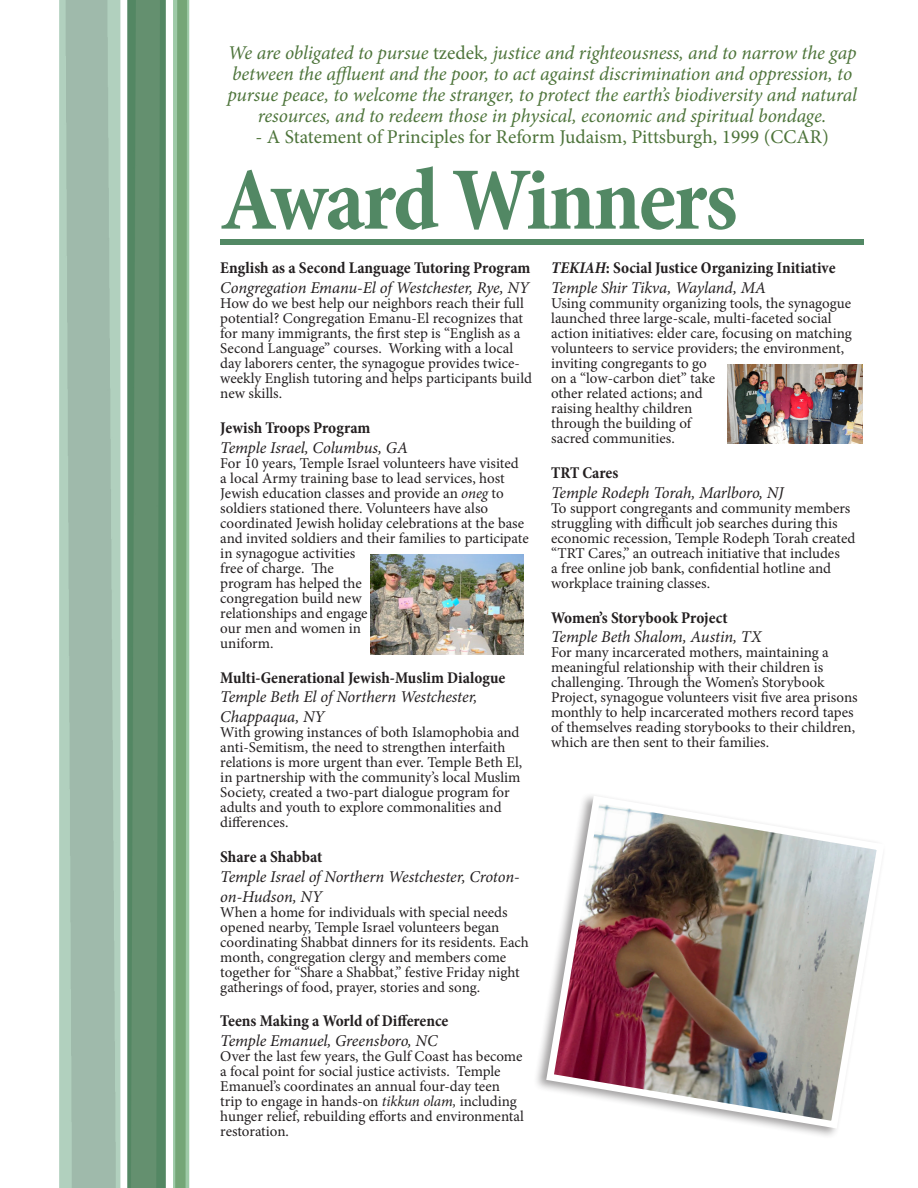
<style>
.page{position:relative;width:918px;height:1188px;background:#fff}
.page>*{position:absolute;margin:0;border:0;box-sizing:border-box;transform-origin:0 0}
.t1{font:700 condensed 90px "Minion Pro";letter-spacing:-.03em;color:#528864}
.t2{font:italic 19.5px/21px "Minion Pro";letter-spacing:-.01em;color:#4d743a;text-align:center}
.t3{font:19.5px "Minion Pro";color:#4d743a}
.t4{font:italic 16.5px/19.8px "Minion Pro";letter-spacing:-.01em;color:#231f20}
.t5{font:700 condensed 16.5px "Minion Pro";color:#231f20}
.t6{font:15px/15px "Minion Pro";color:#231f20}
.s1{font-style:normal}
.s2{font-style:italic}
</style>
<div class="page">
<img style="left:59px;top:0;width:804px;height:1188px">
<div style="left:220px;top:239px;width:644px;height:6px;background:#528864"></div>
<img style="left:370px;top:554px;width:154px;height:100px">
<div style="left:533px;top:792px;width:353px;height:347px;background:#fff"></div>
<img style="left:542px;top:795px;width:335px;height:337px">
<img style="left:727px;top:365px;width:136px;height:78px">
<p class="t2" style="left:227px;top:42px;width:631px">We are obligated to pursue <span class="s1">tzedek</span>, justice and righteousness, and to narrow the gap between the affluent and the poor, to act against discrimination and oppression, to pursue peace, to welcome the stranger, to protect the earth’s biodiversity and natural resources, and to redeem those in physical, economic and spiritual bondage.</p>
<p class="t3" style="left:255px;top:124px;width:575px">- A Statement of Principles for Reform Judaism, Pittsburgh, 1999 (CCAR)</p>
<p class="t1" style="left:220px;top:138px;width:519px">Award Winners</p>
<p class="t5" style="left:220px;top:257px;width:312px">English as a Second Language Tutoring Program</p>
<p class="t4" style="left:220px;top:278px;width:310px">Congregation Emanu-El of Westchester, Rye, NY</p>
<p class="t6" style="left:220px;top:296px;width:313px">How do we best help our neighbors reach their full potential? Congregation Emanu-El recognizes that for many immigrants, the first step is “English as a Second Language” courses. Working with a local day laborers center, the synagogue provides twice&shy;weekly English tutoring and helps participants build new skills.</p>
<p class="t5" style="left:220px;top:416px;width:152px">Jewish Troops Program</p>
<p class="t4" style="left:220px;top:438px;width:189px">Temple Israel, Columbus, GA</p>
<p class="t6" style="left:220px;top:456px;width:310px">For 10 years, Temple Israel volunteers have visited a local Army training base to lead services, host Jewish education classes and provide an <span class="s2">oneg</span> to soldiers stationed there. Volunteers have also coordinated Jewish holiday celebrations at the base and invited soldiers and their families to participate in synagogue activities<br>free of charge. The<br>program has helped the<br>congregation build new<br>relationships and engage<br>our men and women in<br>uniform.</p>
<p class="t5" style="left:220px;top:666px;width:287px">Multi-Generational Jewish-Muslim Dialogue</p>
<p class="t4" style="left:220px;top:687px;width:259px">Temple Beth El of Northern Westchester,<br>Chappaqua, NY</p>
<p class="t6" style="left:220px;top:725px;width:303px">With growing instances of both Islamophobia and anti-Semitism, the need to strengthen interfaith relations is more urgent than ever. Temple Beth El, in partnership with the community’s local Muslim Society, created a two-part dialogue program for adults and youth to explore commonalities and differences.</p>
<p class="t5" style="left:220px;top:845px;width:104px">Share a Shabbat</p>
<p class="t4" style="left:220px;top:867px;width:301px">Temple Israel of Northern Westchester, Croton&shy;on-Hudson, NY</p>
<p class="t6" style="left:220px;top:904px;width:310px">When a home for individuals with special needs opened nearby, Temple Israel volunteers began coordinating Shabbat dinners for its residents. Each month, congregation clergy and members come together for “Share a Shabbat,” festive Friday night gatherings of food, prayer, stories and song.</p>
<p class="t5" style="left:220px;top:1010px;width:230px">Teens Making a World of Difference</p>
<p class="t4" style="left:220px;top:1031px;width:219px">Temple Emanuel, Greensboro, NC</p>
<p class="t6" style="left:220px;top:1049px;width:305px">Over the last few years, the Gulf Coast has become a focal point for social justice activists. Temple Emanuel’s coordinates an annual four-day teen trip to engage in hands-on <span class="s2">tikkun olam,</span> including hunger relief, rebuilding efforts and environmental restoration.</p>
<p class="t5" style="left:551px;top:257px;width:286px"><span class="s2">TEKIAH</span>: Social Justice Organizing Initiative</p>
<p class="t4" style="left:551px;top:278px;width:216px">Temple Shir Tikva, Wayland, MA</p>
<p class="t6" style="left:551px;top:296px;width:302px">Using community organizing tools, the synagogue launched three large-scale, multi-faceted social action initiatives: elder care, focusing on matching volunteers to service providers; the environment, inviting congregants to go<br>on a “low-carbon diet” take<br>other related actions; and<br>raising healthy children<br>through the building of<br>sacred communities.</p>
<p class="t5" style="left:551px;top:461px;width:69px">TRT Cares</p>
<p class="t4" style="left:551px;top:483px;width:234px">Temple Rodeph Torah, Marlboro, NJ</p>
<p class="t6" style="left:551px;top:501px;width:306px">To support congregants and community members struggling with difficult job searches during this economic recession, Temple Rodeph Torah created “TRT Cares,” an outreach initiative that includes<br>a free online job bank, confidential hotline and workplace training classes.</p>
<p class="t5" style="left:551px;top:606px;width:178px">Women’s Storybook Project</p>
<p class="t4" style="left:551px;top:627px;width:212px">Temple Beth Shalom, Austin, TX</p>
<p class="t6" style="left:551px;top:645px;width:308px">For many incarcerated mothers, maintaining a meaningful relationship with their children is challenging. Through the Women’s Storybook Project, synagogue volunteers visit five area prisons monthly to help incarcerated mothers record tapes of themselves reading storybooks to their children, which are then sent to their families.</p>
</div>
